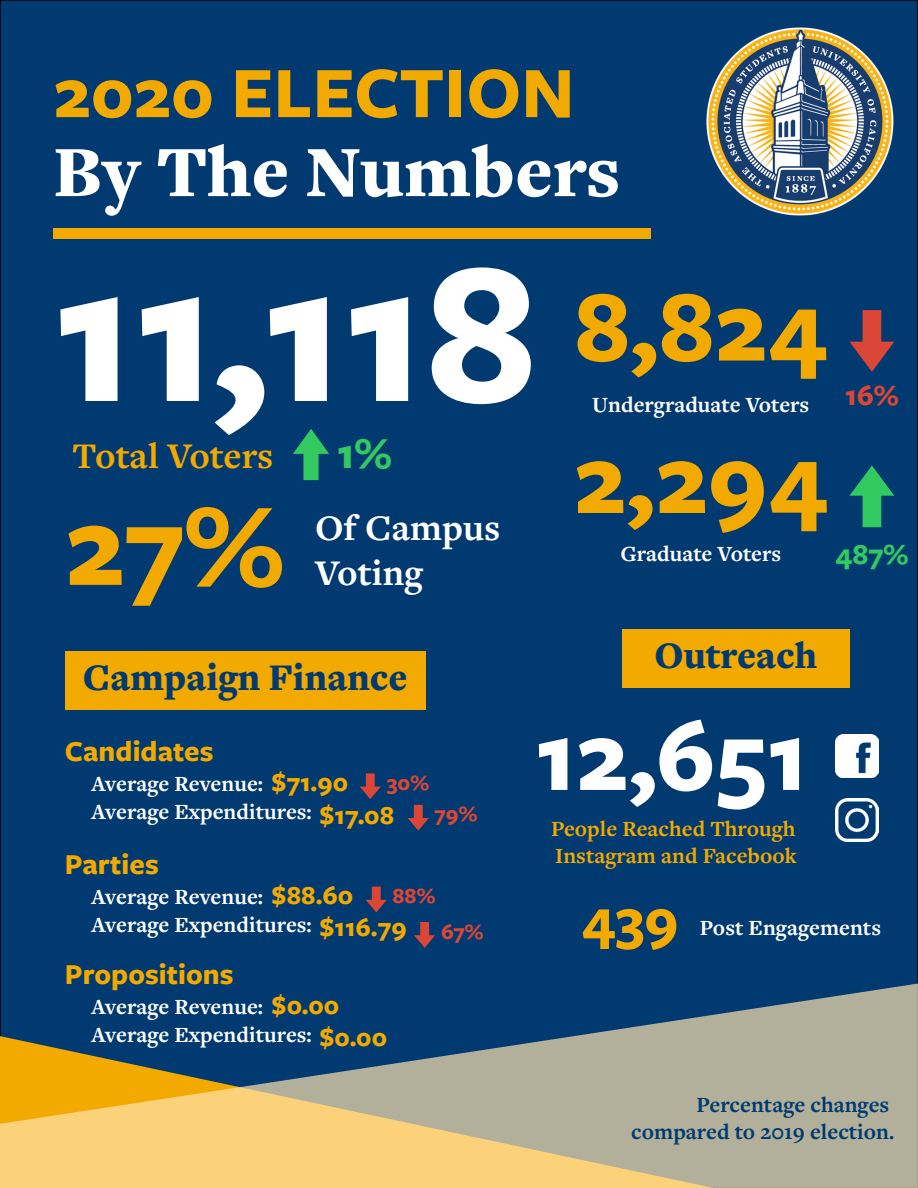
<style>
.page{position:relative;width:918px;height:1188px;background:#003a70}
.page>*{position:absolute;margin:0;border:0;box-sizing:border-box;transform-origin:0 0}
.t1{font:700 210px "Freight Sans Pro";color:#fff}
.t2{font:700 120px "Freight Sans Pro";color:#f2a900}
.t3{font:700 105px "Freight Sans Pro";color:#f2a900}
.t4{font:700 105px "Freight Sans Pro";color:#fff}
.t5{font:700 75px/79.1px "Freight Sans Pro";color:#f2a900}
.t6{font:700 60px "Freight Sans Pro";color:#f2a900}
.t7{font:700 45px "Freight Sans Pro";color:#32c960}
.t8{font:900 39px "Freight Text Pro";color:#003a70;scale:.96 1}
.t9{font:700 37.5px/45px "Freight Text Pro";color:#fff}
.t10{font:700 37.5px "Freight Text Pro";color:#f2a900}
.t11{font:700 30px "Freight Sans Pro";color:#f2a900}
.t12{font:700 30px "Freight Sans Pro";color:#32c960}
.t13{font:700 30px "Freight Sans Pro";color:#db4637}
.t14{font:700 27px/32.1px "Freight Sans Pro";color:#f2a900}
.t15{font:700 22.5px/27.8px "Freight Text Pro";color:#fff}
.t16{font:700 22.5px/27px "Freight Text Pro";color:#003a70;text-align:right}
.t17{font:700 22.5px/27px "Freight Text Pro";color:#f2a900}
.t18{font:700 22.5px "Freight Sans Pro";color:#db4637}
.s1{font-family:"Freight Text Pro";font-weight:900;color:#fff}
</style>
<div class="page">
<svg style="left:0;top:984px;width:918px;height:204px"></svg>
<div style="left:53px;top:228px;width:598px;height:10px;background:#f2a900"></div>
<svg style="left:849px;top:466px;width:45px;height:61px"></svg>
<svg style="left:849px;top:310px;width:45px;height:62px"></svg>
<svg style="left:293px;top:429px;width:36px;height:51px"></svg>
<img style="left:706px;top:27px;width:188px;height:189px">
<div style="left:65px;top:652px;width:361px;height:58px;background:#f2a900"></div>
<div style="left:622px;top:630px;width:227px;height:58px;background:#f2a900"></div>
<svg style="left:360px;top:773px;width:21px;height:26px"></svg>
<svg style="left:408px;top:805px;width:21px;height:26px"></svg>
<svg style="left:366px;top:887px;width:21px;height:25px"></svg>
<svg style="left:414px;top:922px;width:21px;height:26px"></svg>
<img style="left:835px;top:734px;width:44px;height:43px">
<img style="left:835px;top:799px;width:44px;height:43px">
<p class="t5" style="left:53px;top:50px;width:568px">2020 ELECTION<br><span class="s1">By The Numbers</span></p>
<p class="t1" style="left:53px;top:188px;width:486px">11,118</p>
<p class="t10" style="left:72px;top:431px;width:203px">Total Voters</p>
<p class="t7" style="left:337px;top:422px;width:56px">1%</p>
<p class="t2" style="left:65px;top:463px;width:221px">27%</p>
<p class="t9" style="left:315px;top:505px;width:186px">Of Campus<br>Voting</p>
<p class="t8" style="left:83px;top:652px;width:340px">Campaign Finance</p>
<p class="t3" style="left:574px;top:254px;width:255px">8,824</p>
<p class="t15" style="left:592px;top:390px;width:218px">Undergraduate Voters</p>
<p class="t13" style="left:845px;top:375px;width:55px">16%</p>
<p class="t3" style="left:574px;top:407px;width:256px">2,294</p>
<p class="t15" style="left:620px;top:540px;width:162px">Graduate Voters</p>
<p class="t12" style="left:835px;top:533px;width:75px">487%</p>
<p class="t8" style="left:655px;top:630px;width:171px">Outreach</p>
<p class="t11" style="left:65px;top:731px;width:150px">Candidates</p>
<p class="t15" style="left:91px;top:770px;width:222px">Average Revenue:<br>Average Expenditures:</p>
<p class="t14" style="left:319px;top:766px;width:76px;text-indent:-48px">$71.90 $17.08</p>
<p class="t18" style="left:387px;top:767px;width:44px">30%</p>
<p class="t18" style="left:435px;top:799px;width:44px">79%</p>
<p class="t11" style="left:65px;top:844px;width:95px">Parties</p>
<p class="t15" style="left:91px;top:882px;width:222px">Average Revenue:<br>Average Expenditures:</p>
<p class="t14" style="left:319px;top:878px;width:89px;text-indent:-48px">$88.60 $116.79</p>
<p class="t18" style="left:393px;top:880px;width:44px">88%</p>
<p class="t18" style="left:441px;top:916px;width:44px">67%</p>
<p class="t11" style="left:65px;top:953px;width:170px">Propositions</p>
<p class="t15" style="left:91px;top:992px;width:222px">Average Revenue:<br>Average Expenditures:</p>
<p class="t14" style="left:319px;top:988px;width:69px;text-indent:-48px">$0.00 $0.00</p>
<p class="t4" style="left:535px;top:683px;width:274px">12,651</p>
<p class="t17" style="left:551px;top:815px;width:247px">People Reached Through<br>Instagram and Facebook</p>
<p class="t6" style="left:581px;top:878px;width:99px">439</p>
<p class="t15" style="left:700px;top:913px;width:183px">Post Engagements</p>
<p class="t16" style="left:631px;top:1091px;width:265px">Percentage changes compared to 2019 election.</p>
</div>
